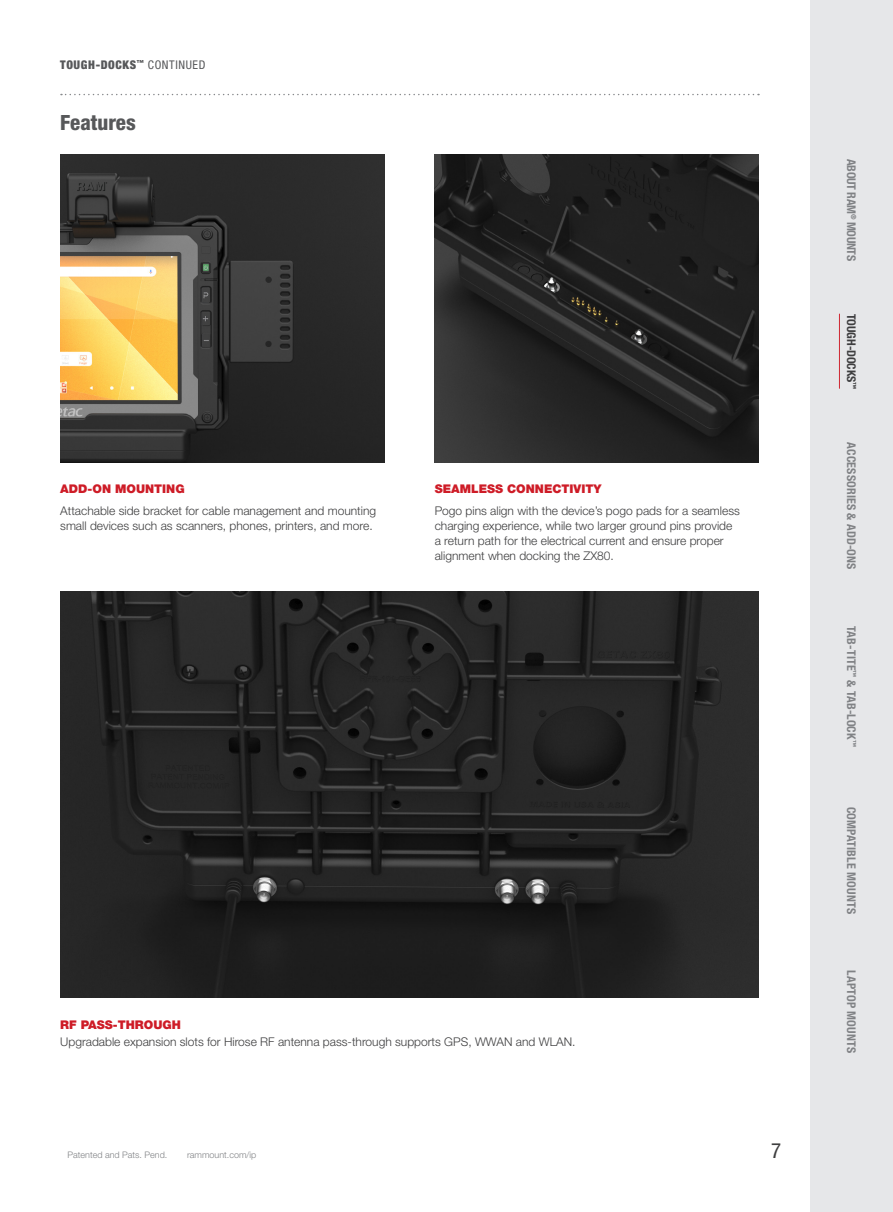
<style>
.page{position:relative;width:893px;height:1212px;background:#fff}
.page>*{position:absolute;margin:0;border:0;box-sizing:border-box;transform-origin:0 0}
.Subtitle_10_points_NO_INDENT_left_87_HEA{font:800 condensed 21px "Helvetica Neue LT Std";color:#57585a}
.t1{font:condensed 21px "Helvetica Neue LT Std";color:#3e3e3f}
.COPY_8_POINTS{font:300 12px/15px "Helvetica Neue LT Std";color:#3e3e3f}
.t2{font:700 condensed 12px "Helvetica Neue LT Std";letter-spacing:.015em;color:#808285}
._8_POINTS_RED_TITLE{font:900 12px "Helvetica Neue LT Std";color:#ce1c27}
.t3{font:900 condensed 12px "Helvetica Neue LT Std";letter-spacing:.05em;color:#57585a}
.t4{font:700 condensed 12px "Helvetica Neue LT Std";letter-spacing:-.025em;color:#808285}
.t5{font:700 condensed 12px "Helvetica Neue LT Std";letter-spacing:-.005em;color:#3e3e3f}
.t6{font:300 9px "Helvetica Neue LT Std";color:#808285}
.s1{font-weight:400}
</style>
<div class="page">
<div style="left:810px;top:0;width:83px;height:1212px;background:#e6e7e9"></div>
<hr style="left:839px;top:314px;width:1px;height:74px;background:#ce1c27">
<img style="left:60px;top:154px;width:324px;height:308px">
<img style="left:60px;top:591px;width:699px;height:407px">
<img style="left:435px;top:154px;width:324px;height:308px">
<svg style="left:61px;top:94px;width:698px;height:1px"></svg>
<p class="t3" style="left:60px;top:57px;width:147px">TOUGH-DOCKS<sup>™</sup> <span class="s1">CONTINUED</span></p>
<p class="Subtitle_10_points_NO_INDENT_left_87_HEA" style="left:60px;top:109px;width:77px">Features</p>
<p class="_8_POINTS_RED_TITLE" style="left:60px;top:482px;width:126px">ADD-ON MOUNTING</p>
<p class="COPY_8_POINTS" style="left:60px;top:503px;width:317px">Attachable side bracket for cable management and mounting small devices such as scanners, phones, printers, and more.</p>
<p class="_8_POINTS_RED_TITLE" style="left:435px;top:482px;width:168px">SEAMLESS CONNECTIVITY</p>
<p class="COPY_8_POINTS" style="left:435px;top:503px;width:307px">Pogo pins align with the device’s pogo pads for a seamless charging experience, while two larger ground pins provide a return path for the electrical current and ensure proper alignment when docking the ZX80.</p>
<p class="_8_POINTS_RED_TITLE" style="left:60px;top:1017px;width:122px">RF PASS-THROUGH</p>
<p class="COPY_8_POINTS" style="left:60px;top:1034px;width:517px">Upgradable expansion slots for Hirose RF antenna pass-through supports GPS, WWAN and WLAN.</p>
<p class="t6" style="left:68px;top:1149px;width:101px">Patented and Pats. Pend.</p>
<p class="t6" style="left:187px;top:1149px;width:71px">rammount.com/ip</p>
<h1 class="t1" style="left:771px;top:1138px;width:12px">7</h1>
<p class="t4" style="left:859px;top:159px;width:104px;rotate:90deg">ABOUT RAM<sup>®</sup> MOUNTS</p>
<p class="t5" style="left:859px;top:314px;width:77px;rotate:90deg">TOUGH-DOCKS<sup>™</sup></p>
<p class="t2" style="left:859px;top:442px;width:129px;rotate:90deg">ACCESSORIES &amp; ADD-ONS</p>
<p class="t2" style="left:859px;top:626px;width:122px;rotate:90deg">TAB-TITE<sup>™</sup> &amp; TAB-LOCK<sup>™</sup></p>
<p class="t2" style="left:859px;top:807px;width:109px;rotate:90deg">COMPATIBLE MOUNTS</p>
<p class="t2" style="left:859px;top:970px;width:84px;rotate:90deg">LAPTOP MOUNTS</p>
</div>
